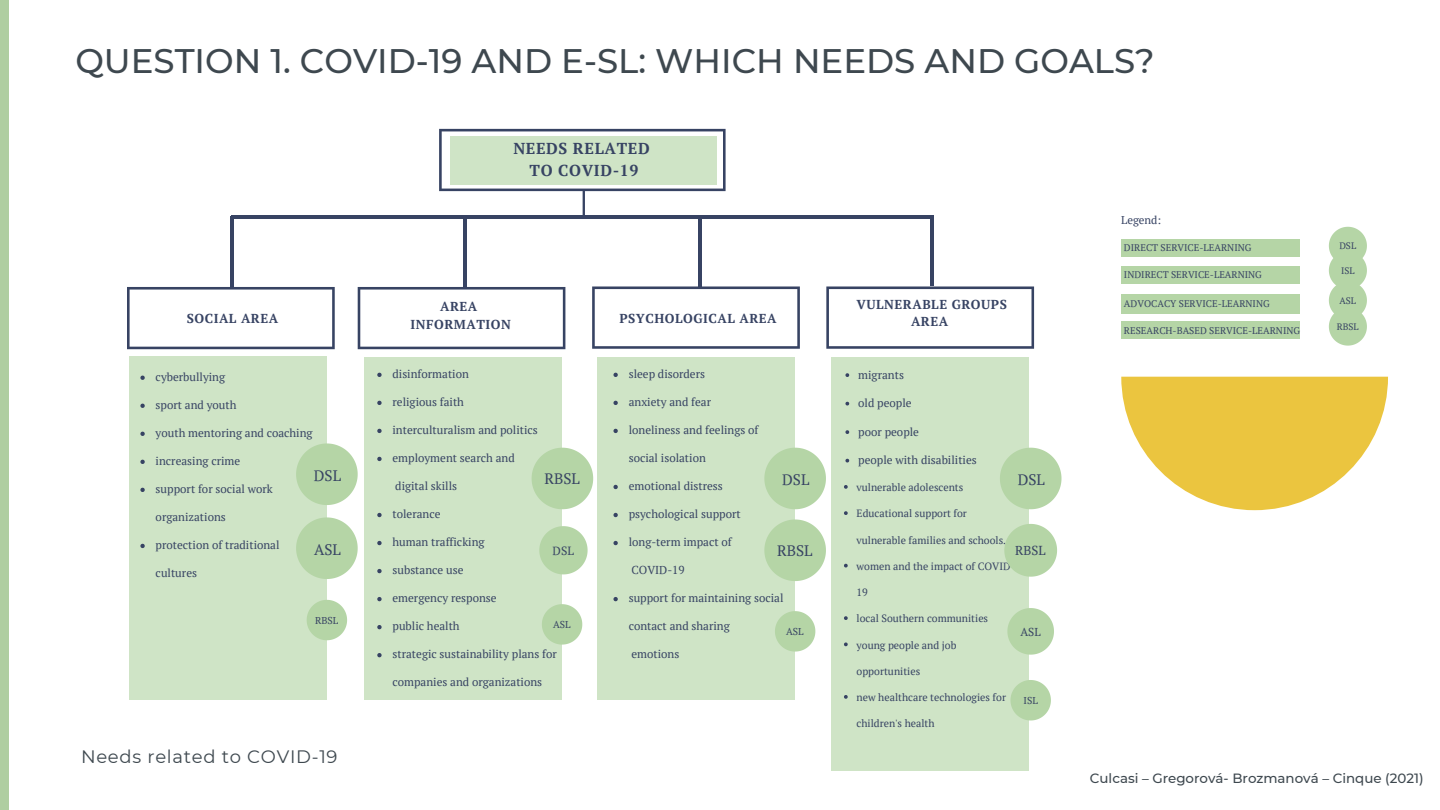
<style>
.page{position:relative;width:1440px;height:810px;background:#fff}
.page>*{position:absolute;margin:0;border:0;box-sizing:border-box;transform-origin:0 0}
.t1{font:500 34px "Montserrat";color:#3e484f}
.t2{font:18px "Montserrat";letter-spacing:.04em;color:#3e484f}
.t3{font:700 15.8px/21.6px "PT Serif";letter-spacing:.04em;color:#374363;text-align:center}
.t4{font:15.2px "PT Serif";color:#374363}
.t5{font:500 13.4px "Montserrat";color:#3e484f}
.t6{font:13px "PT Serif";color:#374363}
.t7{font:700 12.9px/17.3px "PT Serif";letter-spacing:.04em;color:#374363;text-align:center}
.t8{font:11.9px "PT Serif";color:#374363}
.t9{font:11.5px "PT Serif";color:#374363}
.t10{font:11.3px "PT Serif";color:#374363}
.t11{font:10.5px "PT Serif";color:#374363}
.t12{font:10px "PT Serif";color:#374363}
.t13{font:9.7px "PT Serif";color:#374363}
.t14{font:9.4px "PT Serif";color:#374363}
</style>
<div class="page">
<div style="left:0;top:0;width:8px;height:810px;background:#afcea1"></div>
<div style="left:364px;top:358px;width:198px;height:342px;background:#cfe4c6"></div>
<div style="left:597px;top:358px;width:198px;height:342px;background:#cfe4c6"></div>
<div style="left:831px;top:358px;width:198px;height:413px;background:#cfe4c6"></div>
<svg style="left:439px;top:129px;width:287px;height:62px"></svg>
<div style="left:450px;top:136px;width:266px;height:49px;background:#cfe4c6"></div>
<svg style="left:826px;top:286px;width:208px;height:63px"></svg>
<svg style="left:592px;top:286px;width:208px;height:63px"></svg>
<svg style="left:358px;top:287px;width:207px;height:62px"></svg>
<hr style="left:463px;top:217px;width:3px;height:72px;background:#374363">
<hr style="left:930px;top:215px;width:3px;height:71px;background:#374363">
<hr style="left:231px;top:217px;width:3px;height:71px;background:#374363">
<svg style="left:127px;top:287px;width:208px;height:62px"></svg>
<div style="left:129px;top:357px;width:198px;height:343px;background:#cfe4c6"></div>
<hr style="left:231px;top:215px;width:459px;height:3px;background:#374363">
<hr style="left:698px;top:217px;width:3px;height:71px;background:#374363">
<hr style="left:470px;top:215px;width:464px;height:3px;background:#374363">
<svg style="left:377px;top:373px;width:5px;height:4px"></svg>
<svg style="left:377px;top:401px;width:5px;height:4px"></svg>
<svg style="left:377px;top:429px;width:5px;height:4px"></svg>
<svg style="left:377px;top:457px;width:5px;height:4px"></svg>
<svg style="left:377px;top:513px;width:5px;height:4px"></svg>
<svg style="left:377px;top:541px;width:5px;height:4px"></svg>
<svg style="left:377px;top:569px;width:5px;height:4px"></svg>
<svg style="left:377px;top:597px;width:5px;height:4px"></svg>
<svg style="left:377px;top:625px;width:5px;height:4px"></svg>
<svg style="left:377px;top:653px;width:5px;height:4px"></svg>
<svg style="left:613px;top:373px;width:5px;height:4px"></svg>
<svg style="left:613px;top:401px;width:5px;height:4px"></svg>
<svg style="left:613px;top:429px;width:5px;height:4px"></svg>
<svg style="left:613px;top:485px;width:5px;height:4px"></svg>
<svg style="left:613px;top:513px;width:5px;height:4px"></svg>
<svg style="left:613px;top:541px;width:5px;height:4px"></svg>
<svg style="left:613px;top:597px;width:5px;height:4px"></svg>
<svg style="left:845px;top:373px;width:4px;height:4px"></svg>
<svg style="left:845px;top:402px;width:4px;height:4px"></svg>
<svg style="left:845px;top:430px;width:4px;height:4px"></svg>
<svg style="left:845px;top:459px;width:4px;height:4px"></svg>
<svg style="left:844px;top:485px;width:4px;height:4px"></svg>
<svg style="left:844px;top:511px;width:4px;height:4px"></svg>
<svg style="left:844px;top:564px;width:4px;height:4px"></svg>
<svg style="left:844px;top:616px;width:4px;height:4px"></svg>
<svg style="left:844px;top:643px;width:4px;height:3px"></svg>
<svg style="left:844px;top:695px;width:4px;height:4px"></svg>
<svg style="left:140px;top:376px;width:5px;height:4px"></svg>
<svg style="left:140px;top:404px;width:5px;height:4px"></svg>
<svg style="left:140px;top:432px;width:5px;height:4px"></svg>
<svg style="left:140px;top:460px;width:5px;height:4px"></svg>
<svg style="left:140px;top:488px;width:5px;height:4px"></svg>
<svg style="left:140px;top:544px;width:5px;height:4px"></svg>
<div style="left:1121px;top:239px;width:179px;height:17px;background:#b5d5a6"></div>
<div style="left:1121px;top:266px;width:179px;height:18px;background:#b5d5a6"></div>
<div style="left:1121px;top:294px;width:179px;height:19px;background:#b5d5a6"></div>
<div style="left:1121px;top:321px;width:179px;height:18px;background:#b5d5a6"></div>
<svg style="left:532px;top:448px;width:61px;height:61px"></svg>
<svg style="left:307px;top:600px;width:40px;height:40px"></svg>
<svg style="left:1329px;top:227px;width:38px;height:119px;background:#bedab1"></svg>
<svg style="left:539px;top:526px;width:49px;height:48px"></svg>
<svg style="left:542px;top:604px;width:40px;height:41px"></svg>
<svg style="left:296px;top:443px;width:62px;height:62px"></svg>
<svg style="left:296px;top:517px;width:62px;height:62px"></svg>
<svg style="left:764px;top:448px;width:62px;height:61px"></svg>
<svg style="left:764px;top:519px;width:62px;height:62px"></svg>
<svg style="left:775px;top:611px;width:40px;height:41px"></svg>
<svg style="left:1004px;top:524px;width:53px;height:53px"></svg>
<svg style="left:1007px;top:608px;width:47px;height:47px"></svg>
<svg style="left:1010px;top:680px;width:41px;height:40px"></svg>
<hr style="left:583px;top:191px;width:2px;height:26px;background:#374363">
<svg style="left:1000px;top:448px;width:62px;height:61px"></svg>
<svg style="left:1121px;top:377px;width:267px;height:133px"></svg>
<h1 class="t1" style="left:75px;top:40px;width:1081px">QUESTION 1. COVID-19 AND E-SL: WHICH NEEDS AND GOALS?</h1>
<h3 class="t3" style="left:513px;top:138px;width:138px">NEEDS RELATED<br>TO COVID-19</h3>
<p class="t7" style="left:411px;top:297px;width:102px;line-height:17.8px">AREA<br>INFORMATION</p>
<p class="t7" style="left:187px;top:309px;width:93px">SOCIAL AREA</p>
<p class="t7" style="left:619px;top:310px;width:159px">PSYCHOLOGICAL AREA</p>
<p class="t7" style="left:856px;top:295px;width:152px">VULNERABLE GROUPS<br>AREA</p>
<p class="t9" style="left:156px;top:369px;width:71px">cyberbullying</p>
<p class="t9" style="left:156px;top:397px;width:82px">sport and youth</p>
<p class="t9" style="left:156px;top:425px;width:158px">youth mentoring and coaching</p>
<p class="t9" style="left:156px;top:453px;width:86px">increasing crime</p>
<p class="t9" style="left:156px;top:481px;width:119px">support for social work</p>
<p class="t9" style="left:156px;top:509px;width:72px">organizations</p>
<p class="t9" style="left:156px;top:537px;width:125px">protection of traditional</p>
<p class="t9" style="left:156px;top:565px;width:43px">cultures</p>
<h3 class="t4" style="left:314px;top:465px;width:29px">DSL</h3>
<h3 class="t4" style="left:314px;top:539px;width:28px">ASL</h3>
<p class="t12" style="left:315px;top:614px;width:25px">RBSL</p>
<p class="t9" style="left:393px;top:366px;width:78px">disinformation</p>
<p class="t9" style="left:393px;top:394px;width:73px">religious faith</p>
<p class="t9" style="left:393px;top:422px;width:147px">interculturalism and politics</p>
<p class="t9" style="left:393px;top:450px;width:124px">employment search and</p>
<p class="t9" style="left:395px;top:478px;width:63px">digital skills</p>
<p class="t9" style="left:393px;top:506px;width:50px">tolerance</p>
<p class="t9" style="left:393px;top:534px;width:94px">human trafficking</p>
<p class="t9" style="left:393px;top:562px;width:72px">substance use</p>
<p class="t9" style="left:393px;top:590px;width:106px">emergency response</p>
<p class="t9" style="left:393px;top:618px;width:69px">public health</p>
<p class="t9" style="left:393px;top:646px;width:166px">strategic sustainability plans for</p>
<p class="t9" style="left:393px;top:675px;width:151px">companies and organizations</p>
<h3 class="t4" style="left:544px;top:469px;width:37px">RBSL</h3>
<p class="t8" style="left:553px;top:543px;width:23px">DSL</p>
<p class="t12" style="left:553px;top:618px;width:19px">ASL</p>
<p class="t9" style="left:629px;top:366px;width:78px">sleep disorders</p>
<p class="t9" style="left:629px;top:394px;width:84px">anxiety and fear</p>
<p class="t9" style="left:629px;top:422px;width:131px">loneliness and feelings of</p>
<p class="t9" style="left:629px;top:450px;width:79px">social isolation</p>
<p class="t9" style="left:629px;top:478px;width:96px">emotional distress</p>
<p class="t9" style="left:629px;top:506px;width:114px">psychological support</p>
<p class="t9" style="left:629px;top:534px;width:105px">long-term impact of</p>
<p class="t9" style="left:631px;top:562px;width:55px">COVID-19</p>
<p class="t9" style="left:629px;top:590px;width:156px">support for maintaining social</p>
<p class="t9" style="left:629px;top:618px;width:103px">contact and sharing</p>
<p class="t9" style="left:631px;top:646px;width:49px">emotions</p>
<h3 class="t4" style="left:782px;top:469px;width:29px">DSL</h3>
<h3 class="t4" style="left:777px;top:540px;width:37px">RBSL</h3>
<p class="t12" style="left:786px;top:625px;width:19px">ASL</p>
<p class="t9" style="left:858px;top:367px;width:47px">migrants</p>
<p class="t9" style="left:858px;top:395px;width:55px">old people</p>
<p class="t9" style="left:858px;top:424px;width:62px">poor people</p>
<p class="t9" style="left:858px;top:452px;width:120px">people with disabilities</p>
<p class="t11" style="left:857px;top:480px;width:108px">vulnerable adolescents</p>
<p class="t11" style="left:857px;top:506px;width:112px">Educational support for</p>
<p class="t11" style="left:857px;top:533px;width:151px">vulnerable families and schools.</p>
<p class="t11" style="left:857px;top:559px;width:160px">women and the impact of COVID-</p>
<p class="t11" style="left:857px;top:585px;width:13px">19</p>
<p class="t11" style="left:857px;top:611px;width:133px">local Southern communities</p>
<p class="t11" style="left:857px;top:638px;width:101px">young people and job</p>
<p class="t11" style="left:857px;top:664px;width:65px">opportunities</p>
<p class="t11" style="left:857px;top:690px;width:151px">new healthcare technologies for</p>
<p class="t11" style="left:857px;top:716px;width:80px">children's health</p>
<h3 class="t4" style="left:1018px;top:469px;width:29px">DSL</h3>
<p class="t6" style="left:1015px;top:542px;width:32px">RBSL</p>
<p class="t9" style="left:1020px;top:624px;width:22px">ASL</p>
<p class="t12" style="left:1024px;top:693px;width:16px">ISL</p>
<h2 class="t2" style="left:81px;top:746px;width:258px">Needs related to COVID-19</h2>
<p class="t10" style="left:1121px;top:213px;width:42px">Legend:</p>
<p class="t13" style="left:1124px;top:241px;width:129px">DIRECT SERVICE-LEARNING</p>
<p class="t13" style="left:1124px;top:268px;width:139px">INDIRECT SERVICE-LEARNING</p>
<p class="t13" style="left:1124px;top:297px;width:147px">ADVOCACY SERVICE-LEARNING</p>
<p class="t13" style="left:1124px;top:324px;width:178px">RESEARCH-BASED SERVICE-LEARNING</p>
<p class="t14" style="left:1339px;top:240px;width:18px">DSL</p>
<p class="t14" style="left:1341px;top:264px;width:15px">ISL</p>
<p class="t14" style="left:1339px;top:294px;width:18px">ASL</p>
<p class="t14" style="left:1337px;top:320px;width:23px">RBSL</p>
<p class="t5" style="left:1090px;top:770px;width:335px">Culcasi – Gregorová- Brozmanová – Cinque (2021)</p>
</div>
